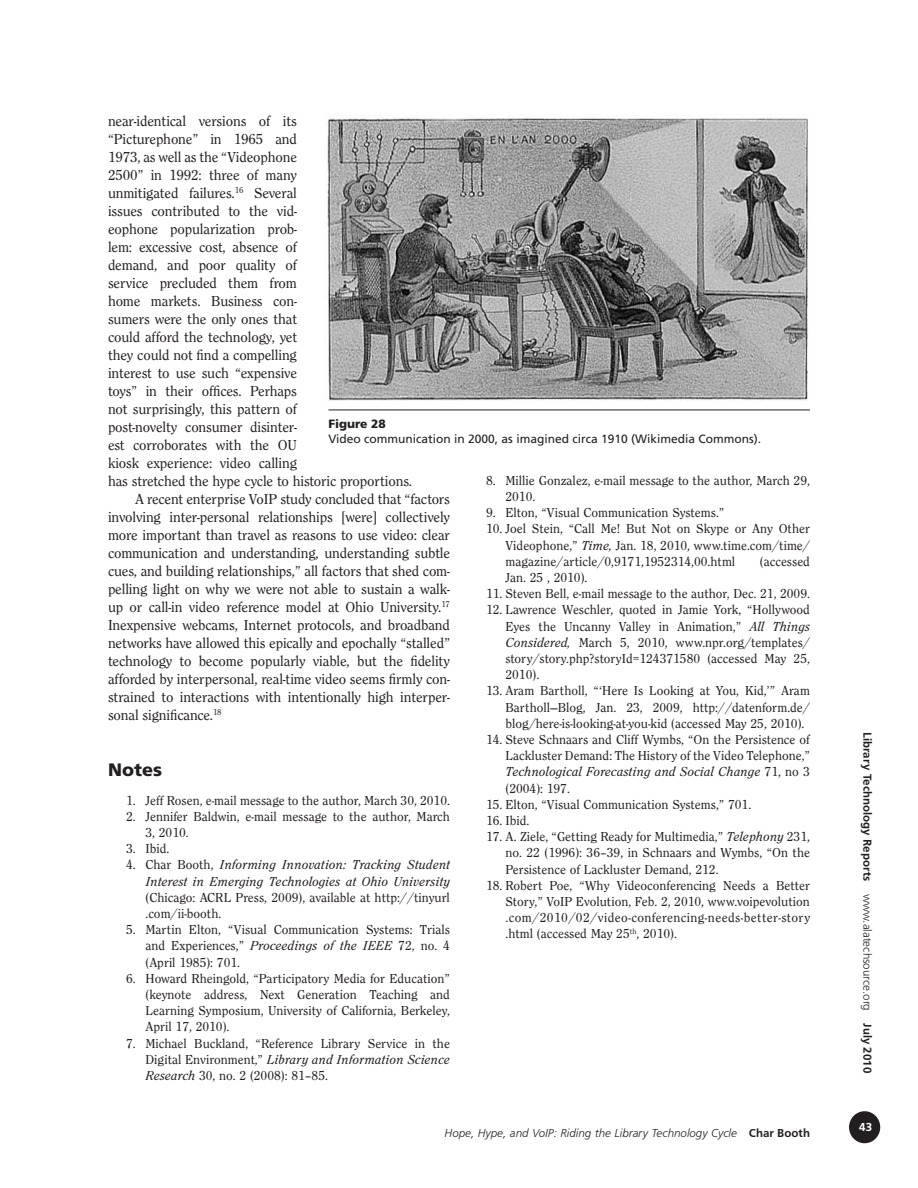
<style>
.page{position:relative;width:918px;height:1188px;background:#fff}
.page>*{position:absolute;margin:0;border:0;box-sizing:border-box;transform-origin:0 0}
.t1{font:900 18px "Frutiger";color:#231f20}
.t2{font:15px "Clearface Regular DTC";letter-spacing:-.01em;color:#231f20}
.t3{font:13.5px/16.2px "Clearface Regular DTC";color:#231f20;text-align:justify}
.t4{font:13.5px/16.2px "Clearface Regular Italic DTC";color:#231f20;text-align:right}
.t5{font:12px "Frutiger";color:#231f20}
.t6{font:12px "Frugal Sans Light Italic DTC";color:#231f20}
.t7{font:12px "Frugal Sans Bold DTC";color:#231f20}
.t8{font:900 12px "Frutiger";color:#231f20}
.t9{font:12px "Frugal Sans Bold DTC";color:#fff}
.s1{font-family:"Clearface Regular Italic DTC"}
.s2{font-family:"Clearface Regular DTC"}
.s3{font-family:"Frugal Sans Bold DTC"}
.s4{font-family:"Frugal Sans Light DTC"}
</style>
<div class="page">
<div style="left:850px;top:1112px;width:29px;height:31px;background:#231f20;border-radius:50%"></div>
<div style="left:849px;top:1111px;width:31px;height:32px;border:2px solid #231f20;border-radius:50%"></div>
<img style="left:327px;top:118px;width:481px;height:283px">
<hr style="left:328px;top:410px;width:482px;height:1px;background:#231f20">
<p class="t2" style="left:108px;top:113px;width:190px">near-identical versions of its</p>
<p class="t2" style="left:108px;top:131px;width:191px">“Picturephone” in 1965 and</p>
<p class="t2" style="left:108px;top:149px;width:190px">1973, as well as the “Videophone</p>
<p class="t2" style="left:108px;top:167px;width:191px">2500” in 1992: three of many</p>
<p class="t2" style="left:108px;top:185px;width:191px">unmitigated failures.<sup>16</sup> Several</p>
<p class="t2" style="left:108px;top:203px;width:190px">issues contributed to the vid-</p>
<p class="t2" style="left:108px;top:221px;width:190px">eophone popularization prob-</p>
<p class="t2" style="left:108px;top:239px;width:190px">lem: excessive cost, absence of</p>
<p class="t2" style="left:108px;top:257px;width:191px">demand, and poor quality of</p>
<p class="t2" style="left:108px;top:275px;width:190px">service precluded them from</p>
<p class="t2" style="left:108px;top:293px;width:190px">home markets. Business con-</p>
<p class="t2" style="left:108px;top:311px;width:190px">sumers were the only ones that</p>
<p class="t2" style="left:108px;top:329px;width:190px">could afford the technology, yet</p>
<p class="t2" style="left:108px;top:347px;width:190px">they could not find a compelling</p>
<p class="t2" style="left:108px;top:365px;width:190px">interest to use such “expensive</p>
<p class="t2" style="left:108px;top:383px;width:191px">toys” in their offices. Perhaps</p>
<p class="t2" style="left:108px;top:401px;width:190px">not surprisingly, this pattern of</p>
<p class="t2" style="left:108px;top:419px;width:190px">post-novelty consumer disinter-</p>
<p class="t2" style="left:108px;top:437px;width:191px">est corroborates with the OU</p>
<p class="t2" style="left:108px;top:455px;width:190px">kiosk experience: video calling</p>
<p class="t2" style="left:108px;top:473px;width:306px">has stretched the hype cycle to historic proportions.</p>
<p class="t2" style="left:135px;top:491px;width:316px">A recent enterprise VoIP study concluded that “factors</p>
<p class="t2" style="left:108px;top:509px;width:343px">involving inter-personal relationships [were] collectively</p>
<p class="t2" style="left:108px;top:527px;width:343px">more important than travel as reasons to use video: clear</p>
<p class="t2" style="left:108px;top:545px;width:344px">communication and understanding, understanding subtle</p>
<p class="t2" style="left:108px;top:563px;width:344px">cues, and building relationships,” all factors that shed com-</p>
<p class="t2" style="left:108px;top:581px;width:344px">pelling light on why we were not able to sustain a walk-</p>
<p class="t2" style="left:108px;top:599px;width:343px">up or call-in video reference model at Ohio University.<sup>17</sup></p>
<p class="t2" style="left:108px;top:617px;width:344px">Inexpensive webcams, Internet protocols, and broadband</p>
<p class="t2" style="left:108px;top:635px;width:344px">networks have allowed this epically and epochally “stalled”</p>
<p class="t2" style="left:108px;top:653px;width:343px">technology to become popularly viable, but the fidelity</p>
<p class="t2" style="left:108px;top:671px;width:343px">afforded by interpersonal, real-time video seems firmly con-</p>
<p class="t2" style="left:108px;top:689px;width:343px">strained to interactions with intentionally high interper-</p>
<p class="t2" style="left:108px;top:707px;width:115px">sonal significance.<sup>18</sup></p>
<p class="t8" style="left:328px;top:417px;width:59px">Figure 28</p>
<p class="t5" style="left:328px;top:432px;width:434px">Video communication in 2000, as imagined circa 1910 (Wikimedia Commons).</p>
<p class="t3" style="left:505px;top:472px;width:306px;text-indent:-19px">8. Millie Gonzalez, e-mail message to the author, March 29,<br>2010.</p>
<p class="t3" style="left:486px;top:504px;width:240px">9. Elton, “Visual Communication Systems.”</p>
<p class="t3" style="left:505px;top:521px;width:306px;text-indent:-19px">10. Joel Stein, “Call Me! But Not on Skype or Any Other Videophone,” <span class="s1">Time,</span> Jan. 18, 2010, www.time.com/time/ magazine/article/0,9171,1952314,00.html</p>
<p class="t3" style="left:760px;top:553px;width:52px">(accessed</p>
<p class="t3" style="left:505px;top:569px;width:83px">Jan. 25 , 2010).</p>
<p class="t3" style="left:486px;top:585px;width:325px">11. Steven Bell, e-mail message to the author, Dec. 21, 2009.</p>
<p class="t3" style="left:505px;top:602px;width:306px;text-indent:-19px">12. Lawrence Weschler, quoted in Jamie York, “Hollywood Eyes the Uncanny Valley in Animation,” <span class="s1">All Things Considered,</span> March 5, 2010, www.npr.org/templates/ story/story.php?storyId=124371580 (accessed May 25, 2010).</p>
<p class="t3" style="left:505px;top:683px;width:306px;text-indent:-19px">13. Aram Bartholl, “‘Here Is Looking at You, Kid,’” Aram Bartholl—Blog, Jan. 23, 2009, http://datenform.de/ blog/here-is-looking-at-you-kid (accessed May 25, 2010).</p>
<p class="t3" style="left:486px;top:731px;width:326px;text-align:right">14. Steve Schnaars and Cliff Wymbs, “On the Persistence of<br>Lackluster Demand: The History of the Video Telephone,”</p>
<p class="t4" style="left:505px;top:764px;width:306px">Technological Forecasting and Social Change <span class="s2">71, no 3</span></p>
<p class="t3" style="left:505px;top:780px;width:66px">(2004): 197.</p>
<p class="t3" style="left:486px;top:796px;width:267px">15. Elton, “Visual Communication Systems,” 701.</p>
<p class="t3" style="left:486px;top:812px;width:45px">16. Ibid.</p>
<p class="t3" style="left:505px;top:828px;width:306px;text-indent:-19px">17. A. Ziele, “Getting Ready for Multimedia,” <span class="s1">Telephony</span> 231, no. 22 (1996): 36–39, in Schnaars and Wymbs, “On the Persistence of Lackluster Demand, 212.</p>
<p class="t3" style="left:505px;top:877px;width:306px;text-indent:-19px">18. Robert Poe, “Why Videoconferencing Needs a Better Story,” VoIP Evolution, Feb. 2, 2010, www.voipevolution .com/2010/02/video-conferencing-needs-better-story .html (accessed May 25<sup>th</sup>, 2010).</p>
<h1 class="t1" style="left:108px;top:758px;width:56px">Notes</h1>
<p class="t3" style="left:126px;top:792px;width:326px">1. Jeff Rosen, e-mail message to the author, March 30, 2010.</p>
<p class="t3" style="left:145px;top:808px;width:306px;text-indent:-19px">2. Jennifer Baldwin, e-mail message to the author, March<br>3, 2010.</p>
<p class="t3" style="left:126px;top:840px;width:45px">3. Ibid.</p>
<p class="t4" style="left:126px;top:857px;width:326px"><span class="s2">4. Char Booth,</span> Informing Innovation: Tracking Student<br>Interest in Emerging Technologies at Ohio University</p>
<p class="t3" style="left:145px;top:889px;width:306px">(Chicago: ACRL Press, 2009), available at http://tinyurl .com/ii-booth.</p>
<p class="t3" style="left:145px;top:921px;width:306px;text-indent:-19px">5. Martin Elton, “Visual Communication Systems: Trials and Experiences,” <span class="s1">Proceedings of the IEEE</span> 72, no. 4 (April 1985): 701.</p>
<p class="t3" style="left:145px;top:970px;width:306px;text-indent:-19px">6. Howard Rheingold, “Participatory Media for Education” (keynote address, Next Generation Teaching and Learning Symposium, University of California, Berkeley, April 17, 2010).</p>
<p class="t3" style="left:126px;top:1035px;width:325px">7. Michael Buckland, “Reference Library Service in the</p>
<p class="t4" style="left:145px;top:1051px;width:306px"><span class="s2">Digital Environment,”</span> Library and Information Science</p>
<p class="t3" style="left:145px;top:1067px;width:184px"><span class="s1">Research</span> 30, no. 2 (2008): 81–85.</p>
<p class="t6" style="left:445px;top:1126px;width:367px">Hope, Hype, and VoIP: Riding the Library Technology Cycle <span class="s3">Char Booth</span></p>
<p class="t7" style="left:874px;top:732px;width:342px;rotate:90deg">Library Technology Reports <span class="s4">www.alatechsource.org</span> July 2010</p>
<p class="t9" style="left:859px;top:1120px;width:14px">43</p>
</div>
